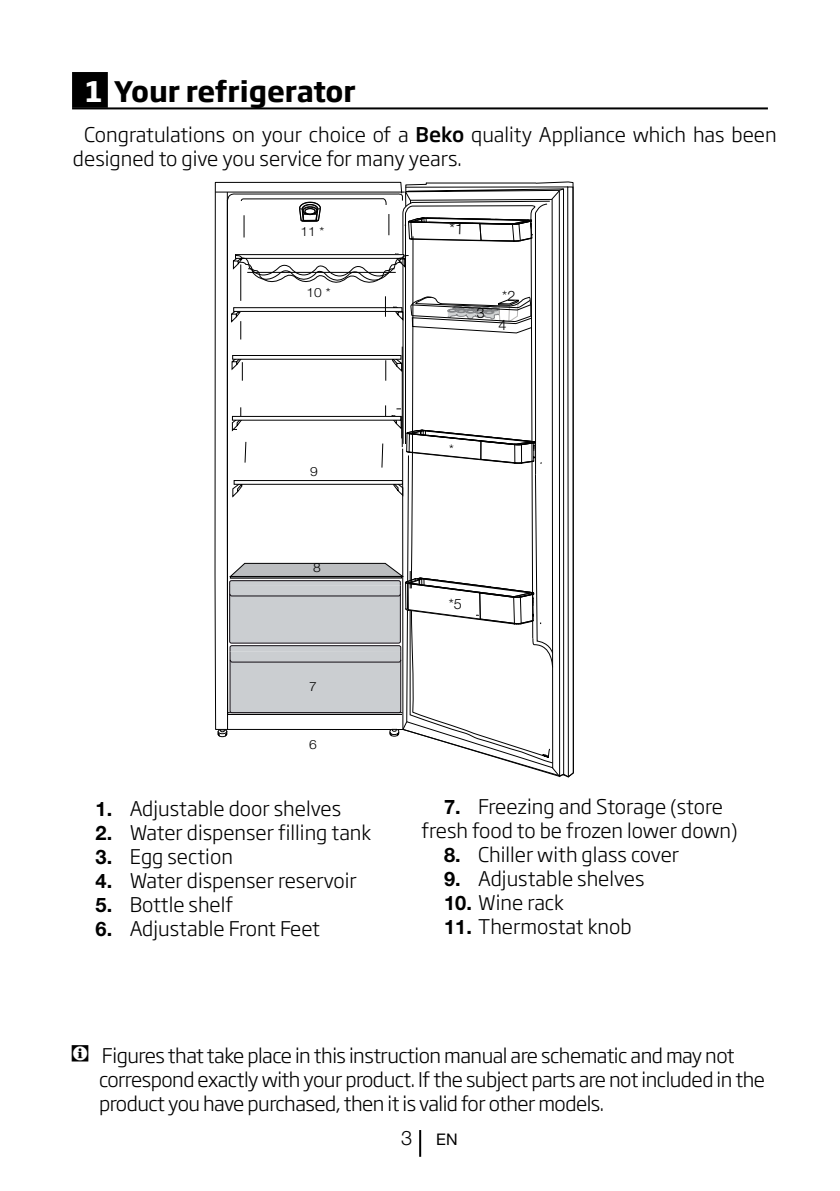
<style>
.page{position:relative;width:840px;height:1191px;background:#fff}
.page>*{position:absolute;margin:0;border:0;box-sizing:border-box;transform-origin:0 0}
.t1{font:700 28px "Soho Gothic Pro";color:#000}
.t2{font:300 20px/24px "Soho Gothic Pro";color:#000}
.t3{font:300 20px/24px "Soho Gothic Pro";letter-spacing:-.025em;color:#000}
.t4{font:16px "Helvetica Neue LT Pro";color:#000}
.t5{font:300 14.4px "Helvetica Neue LT Pro";color:#000}
.t6{font:300 13.4px "Helvetica Neue LT Pro";color:#000}
.t7{font:300 12.8px "Helvetica Neue LT Pro";color:#000;scale:1.09 1}
.s1{color:#fff}
.s2{font-weight:500}
.s3{font-family:"Helvetica Neue LT Pro";font-weight:700}
.s4{font-family:"ZIWARNUN";font-weight:400;font-size:24px}
.s5{font-weight:300;font-size:20px}
</style>
<div class="page">
<hr style="left:419px;top:1130px;width:2px;height:26px;background:#000">
<div style="left:73px;top:73px;width:34px;height:34px;background:#000"></div>
<div style="left:72px;top:72px;width:36px;height:36px;border:2px solid #000"></div>
<hr style="left:72px;top:107px;width:695px;height:2px;background:#000">
<svg style="left:216px;top:182px;width:357px;height:596px"></svg>
<h1 class="t1" style="left:85px;top:70px;width:272px"><span class="s1">1</span> Your refrigerator</h1>
<p class="t2" style="left:73px;top:121px;width:704px;text-indent:11px">Congratulations on your choice of a <span class="s2">Beko</span> quality Appliance which has been designed to give you service for many years.</p>
<p class="t7" style="left:300px;top:224px;width:24px">11 *</p>
<p class="t7" style="left:306px;top:284px;width:24px">10 *</p>
<p class="t7" style="left:310px;top:464px;width:9px">9</p>
<p class="t7" style="left:313px;top:559px;width:9px">8</p>
<p class="t7" style="left:309px;top:678px;width:9px">7</p>
<p class="t7" style="left:309px;top:736px;width:9px">6</p>
<p class="t2" style="left:96px;top:796px;width:247px"><span class="s3">1.</span> Adjustable door shelves</p>
<p class="t2" style="left:96px;top:820px;width:277px"><span class="s3">2.</span> Water dispenser filling tank</p>
<p class="t2" style="left:96px;top:844px;width:139px"><span class="s3">3.</span> Egg section</p>
<p class="t2" style="left:96px;top:868px;width:262px"><span class="s3">4.</span> Water dispenser reservoir</p>
<p class="t2" style="left:96px;top:892px;width:139px"><span class="s3">5.</span> Bottle shelf</p>
<p class="t2" style="left:96px;top:916px;width:226px"><span class="s3">6.</span> Adjustable Front Feet</p>
<p class="t5" style="left:502px;top:287px;width:15px">*2</p>
<p class="t6" style="left:449px;top:441px;width:6px">*</p>
<p class="t5" style="left:498px;top:316px;width:9px">4</p>
<p class="t5" style="left:448px;top:595px;width:15px">*5</p>
<p class="t2" style="left:421px;top:793px;width:318px;text-align:center"><span class="s3">7.</span> Freezing and Storage (store fresh food to be frozen lower down)</p>
<p class="t2" style="left:444px;top:841px;width:236px"><span class="s3">8.</span> Chiller with glass cover</p>
<p class="t2" style="left:444px;top:865px;width:202px"><span class="s3">9.</span> Adjustable shelves</p>
<p class="t2" style="left:444px;top:889px;width:121px"><span class="s3">10.</span> Wine rack</p>
<p class="t2" style="left:444px;top:913px;width:189px"><span class="s3">11.</span> Thermostat knob</p>
<p class="t3" style="left:99px;top:1042px;width:667px;text-indent:-28px"><span class="s4">C</span> Figures that take place in this instruction manual are schematic and may not correspond exactly with your product. If the subject parts are not included in the product you have purchased, then it is valid for other models.</p>
<p class="t4" style="left:401px;top:1129px;width:58px"><span class="s5">3</span> EN</p>
</div>
